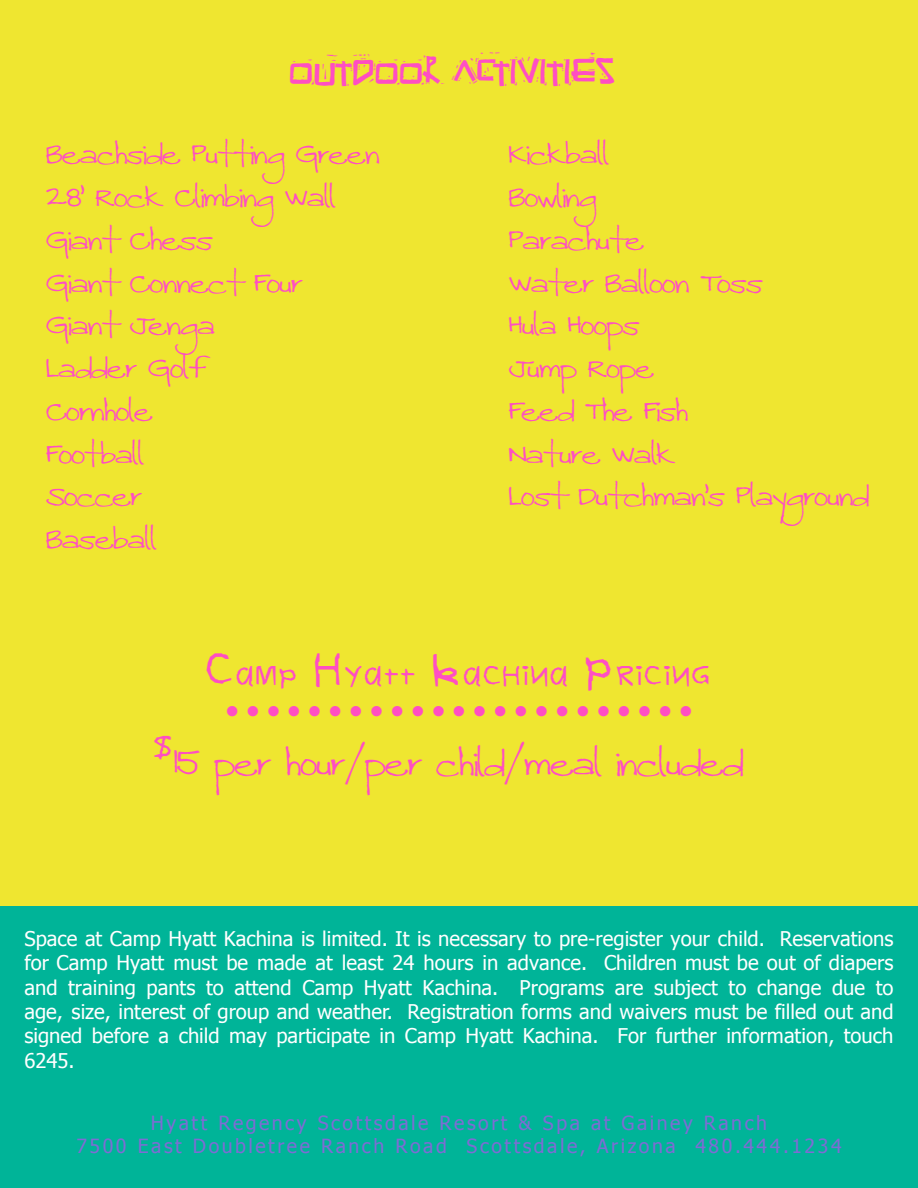
<style>
.page{position:relative;width:918px;height:1188px;background:#fff}
.page>*{position:absolute;margin:0;border:0;box-sizing:border-box;transform-origin:0 0}
.Date_Header{font:45px "HOMEROOM";color:#ff4ec3}
.Date_Header-2{font:30px "Pea Jackand Jane";color:#ff4ec3}
.Date_Header-3{font:30px "Tahoma";color:#ff4ec3}
.Date_Header-4{font:30px "HOMEROOM";color:#ff4ec3}
.Date_Header-5{font:25.5px "Guadalupe";color:#ff4ec3}
.Date_Header-6{font:24px "Pea Jackand Jane";color:#ff4ec3}
.t1{font:20.25px/24.3px "Tahoma";color:#fff;text-align:justify}
.t2{font:19.5px/23.4px "Tahoma";letter-spacing:.13em;color:#7e6cd4;text-align:center}
</style>
<div class="page">
<div style="left:0;top:905px;width:918px;height:283px;background:#00b498"></div>
<div style="left:0;top:0;width:918px;height:905px;background:#efe630"></div>
<p class="Date_Header-5" style="left:289px;top:48px;width:327px">OUTDOOR ACTIVITIES</p>
<p class="Date_Header-6" style="left:46px;top:139px;width:334px">Beachside Putting Green</p>
<p class="Date_Header-6" style="left:46px;top:182px;width:291px">28’ Rock Climbing Wall</p>
<p class="Date_Header-6" style="left:46px;top:225px;width:168px">Giant Chess</p>
<p class="Date_Header-6" style="left:46px;top:267px;width:258px">Giant Connect Four</p>
<p class="Date_Header-6" style="left:46px;top:310px;width:170px">Giant Jenga</p>
<p class="Date_Header-6" style="left:46px;top:353px;width:160px">Ladder Golf</p>
<p class="Date_Header-6" style="left:46px;top:396px;width:108px">Cornhole</p>
<p class="Date_Header-6" style="left:46px;top:438px;width:99px">Football</p>
<p class="Date_Header-6" style="left:46px;top:481px;width:97px">Soccer</p>
<p class="Date_Header-6" style="left:46px;top:524px;width:111px">Baseball</p>
<p class="Date_Header-6" style="left:509px;top:139px;width:101px">Kickball</p>
<p class="Date_Header-6" style="left:509px;top:182px;width:89px">Bowling</p>
<p class="Date_Header-6" style="left:509px;top:225px;width:136px">Parachute</p>
<p class="Date_Header-6" style="left:509px;top:267px;width:255px">Water Balloon Toss</p>
<p class="Date_Header-6" style="left:509px;top:310px;width:132px">Hula Hoops</p>
<p class="Date_Header-6" style="left:509px;top:353px;width:146px">Jump Rope</p>
<p class="Date_Header-6" style="left:509px;top:396px;width:180px">Feed The Fish</p>
<p class="Date_Header-6" style="left:509px;top:438px;width:168px">Nature Walk</p>
<p class="Date_Header-6" style="left:509px;top:481px;width:361px">Lost Dutchman’s Playground</p>
<p class="Date_Header" style="left:206px;top:653px;width:507px">Camp Hyatt Kachina Pricing</p>
<p class="Date_Header-3" style="left:225px;top:690px;width:469px">•• • • • • • • • • • • • • • • • • • • • • •</p>
<p class="Date_Header-4" style="left:154px;top:736px;width:22px">$</p>
<p class="Date_Header-2" style="left:174px;top:745px;width:570px">15 per hour/per child/meal included</p>
<p class="t1" style="left:24px;top:926px;width:871px">Space at Camp Hyatt Kachina is limited. It is necessary to pre-register your child. Reservations for Camp Hyatt must be made at least 24 hours in advance. Children must be out of diapers and training pants to attend Camp Hyatt Kachina. Programs are subject to change due to age, size, interest of group and weather. Registration forms and waivers must be filled out and signed before a child may participate in Camp Hyatt Kachina. For further information, touch 6245.</p>
<p class="t2" style="left:76px;top:1110px;width:767px">Hyatt Regency Scottsdale Resort &amp; Spa at Gainey Ranch<br>7500 East Doubletree Ranch Road Scottsdale, Arizona 480.444.1234</p>
</div>
